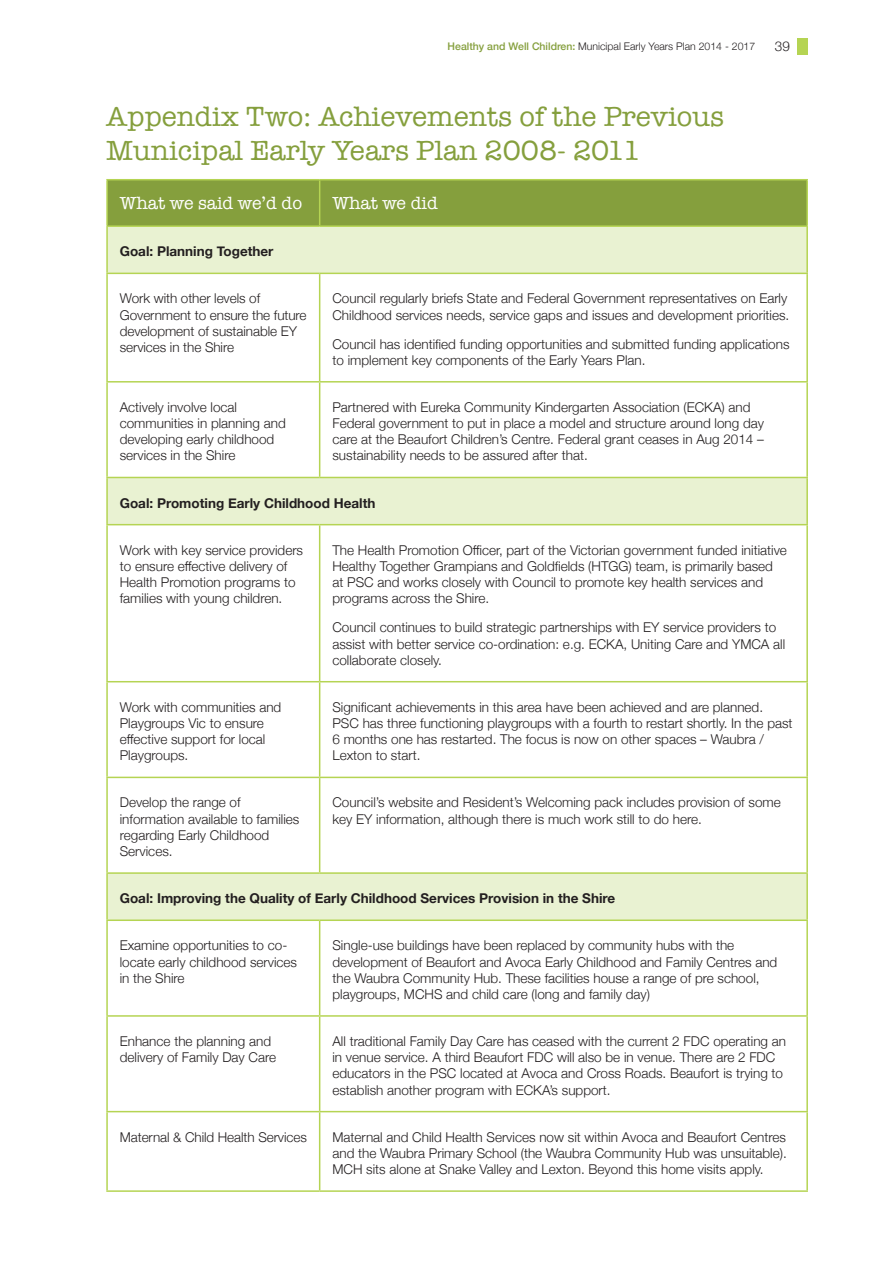
<style>
.page{position:relative;width:893px;height:1263px;background:#fff}
.page>*{position:absolute;margin:0;border:0;box-sizing:border-box;transform-origin:0 0}
.t1{font:28.5px/34.2px "American Typewriter";color:#859f3d}
.Body{font:18px "American Typewriter";color:#fff}
.Body-2{font:300 13.5px/16.2px "Helvetica Neue";color:#231f20}
.Body-3{font:700 13.5px "Helvetica Neue";color:#231f20}
.t2{font:300 10.5px "Helvetica Neue";color:#231f20}
.s1{font-weight:500;color:#859f3d}
</style>
<div class="page">
<div style="left:797px;top:38px;width:11px;height:17px;background:#b5d453"></div>
<div style="left:108px;top:180px;width:698px;height:45px;background:#859f3d"></div>
<div style="left:107px;top:226px;width:700px;height:47px;background:#e9f2d2"></div>
<svg style="left:108px;top:478px;width:698px;height:441px"></svg>
<hr style="left:106px;top:179px;width:214px;height:1px;background:#b5d453">
<hr style="left:106px;top:180px;width:2px;height:45px;background:#b5d453">
<hr style="left:320px;top:179px;width:488px;height:1px;background:#b5d453">
<hr style="left:319px;top:180px;width:1px;height:45px;background:#b5d453">
<hr style="left:806px;top:180px;width:2px;height:45px;background:#b5d453">
<hr style="left:106px;top:225px;width:214px;height:2px;background:#b5d453">
<hr style="left:106px;top:227px;width:2px;height:46px;background:#b5d453">
<hr style="left:320px;top:225px;width:488px;height:2px;background:#b5d453">
<hr style="left:806px;top:227px;width:2px;height:46px;background:#b5d453">
<hr style="left:106px;top:273px;width:214px;height:1px;background:#b5d453">
<hr style="left:106px;top:274px;width:2px;height:107px;background:#b5d453">
<hr style="left:320px;top:273px;width:488px;height:1px;background:#b5d453">
<hr style="left:319px;top:274px;width:1px;height:107px;background:#b5d453">
<hr style="left:806px;top:274px;width:2px;height:107px;background:#b5d453">
<hr style="left:106px;top:381px;width:214px;height:2px;background:#b5d453">
<hr style="left:106px;top:383px;width:2px;height:94px;background:#b5d453">
<hr style="left:320px;top:381px;width:488px;height:2px;background:#b5d453">
<hr style="left:319px;top:383px;width:1px;height:94px;background:#b5d453">
<hr style="left:806px;top:383px;width:2px;height:94px;background:#b5d453">
<hr style="left:106px;top:477px;width:214px;height:1px;background:#b5d453">
<hr style="left:106px;top:478px;width:2px;height:46px;background:#b5d453">
<hr style="left:320px;top:477px;width:488px;height:1px;background:#b5d453">
<hr style="left:806px;top:478px;width:2px;height:46px;background:#b5d453">
<hr style="left:106px;top:524px;width:214px;height:1px;background:#b5d453">
<hr style="left:106px;top:525px;width:2px;height:156px;background:#b5d453">
<hr style="left:320px;top:524px;width:488px;height:1px;background:#b5d453">
<hr style="left:319px;top:525px;width:1px;height:156px;background:#b5d453">
<hr style="left:806px;top:525px;width:2px;height:156px;background:#b5d453">
<hr style="left:106px;top:681px;width:214px;height:1px;background:#b5d453">
<hr style="left:106px;top:682px;width:2px;height:95px;background:#b5d453">
<hr style="left:320px;top:681px;width:488px;height:1px;background:#b5d453">
<hr style="left:319px;top:682px;width:1px;height:95px;background:#b5d453">
<hr style="left:806px;top:682px;width:2px;height:95px;background:#b5d453">
<hr style="left:106px;top:777px;width:214px;height:1px;background:#b5d453">
<hr style="left:106px;top:778px;width:2px;height:94px;background:#b5d453">
<hr style="left:320px;top:777px;width:488px;height:1px;background:#b5d453">
<hr style="left:319px;top:778px;width:1px;height:94px;background:#b5d453">
<hr style="left:806px;top:778px;width:2px;height:94px;background:#b5d453">
<hr style="left:106px;top:872px;width:214px;height:2px;background:#b5d453">
<hr style="left:106px;top:874px;width:2px;height:45px;background:#b5d453">
<hr style="left:320px;top:872px;width:488px;height:2px;background:#b5d453">
<hr style="left:806px;top:874px;width:2px;height:45px;background:#b5d453">
<hr style="left:106px;top:919px;width:214px;height:2px;background:#b5d453">
<hr style="left:106px;top:921px;width:2px;height:94px;background:#b5d453">
<hr style="left:320px;top:919px;width:488px;height:2px;background:#b5d453">
<hr style="left:319px;top:921px;width:1px;height:94px;background:#b5d453">
<hr style="left:806px;top:921px;width:2px;height:94px;background:#b5d453">
<hr style="left:320px;top:1015px;width:488px;height:2px;background:#b5d453">
<hr style="left:806px;top:1017px;width:2px;height:94px;background:#b5d453">
<hr style="left:320px;top:1111px;width:488px;height:1px;background:#b5d453">
<hr style="left:806px;top:1112px;width:2px;height:78px;background:#b5d453">
<hr style="left:320px;top:1190px;width:488px;height:2px;background:#b5d453">
<hr style="left:106px;top:1015px;width:214px;height:2px;background:#b5d453">
<hr style="left:106px;top:1017px;width:2px;height:94px;background:#b5d453">
<hr style="left:319px;top:1017px;width:1px;height:94px;background:#b5d453">
<hr style="left:106px;top:1111px;width:214px;height:1px;background:#b5d453">
<hr style="left:106px;top:1112px;width:2px;height:78px;background:#b5d453">
<hr style="left:319px;top:1112px;width:1px;height:78px;background:#b5d453">
<hr style="left:106px;top:1190px;width:214px;height:2px;background:#b5d453">
<p class="t2" style="left:448px;top:38px;width:309px"><span class="s1">Healthy and Well Children:</span> Municipal Early Years Plan 2014 - 2017</p>
<p class="Body-2" style="left:775px;top:38px;width:17px">39</p>
<h1 class="t1" style="left:106px;top:98px;width:619px">Appendix Two: Achievements of the Previous<br>Municipal Early Years Plan 2008- 2011</h1>
<p class="Body" style="left:120px;top:189px;width:184px">What we said we’d do</p>
<p class="Body" style="left:332px;top:189px;width:107px">What we did</p>
<p class="Body-3" style="left:120px;top:241px;width:155px">Goal: Planning Together</p>
<p class="Body-2" style="left:120px;top:290px;width:188px">Work with other levels of<br>Government to ensure the future development of sustainable EY services in the Shire</p>
<p class="Body-2" style="left:332px;top:290px;width:458px">Council regularly briefs State and Federal Government representatives on Early<br>Childhood services needs, service gaps and issues and development priorities.</p>
<p class="Body-2" style="left:332px;top:335px;width:459px">Council has identified funding opportunities and submitted funding applications to implement key components of the Early Years Plan.</p>
<p class="Body-2" style="left:120px;top:398px;width:168px">Actively involve local communities in planning and developing early childhood services in the Shire</p>
<p class="Body-2" style="left:332px;top:398px;width:433px">Partnered with Eureka Community Kindergarten Association (ECKA) and Federal government to put in place a model and structure around long day care at the Beaufort Children’s Centre. Federal grant ceases in Aug 2014 – sustainability needs to be assured after that.</p>
<p class="Body-3" style="left:120px;top:492px;width:257px">Goal: Promoting Early Childhood Health</p>
<p class="Body-2" style="left:120px;top:541px;width:185px">Work with key service providers to ensure effective delivery of<br>Health Promotion programs to families with young children.</p>
<p class="Body-2" style="left:332px;top:541px;width:456px">The Health Promotion Officer, part of the Victorian government funded initiative Healthy Together Grampians and Goldfields (HTGG) team, is primarily based at PSC and works closely with Council to promote key health services and programs across the Shire.</p>
<p class="Body-2" style="left:332px;top:619px;width:454px">Council continues to build strategic partnerships with EY service providers to assist with better service co-ordination: e.g. ECKA, Uniting Care and YMCA all collaborate closely.</p>
<p class="Body-2" style="left:120px;top:698px;width:163px">Work with communities and<br>Playgroups Vic to ensure effective support for local<br>Playgroups.</p>
<p class="Body-2" style="left:332px;top:698px;width:462px">Significant achievements in this area have been achieved and are planned.<br>PSC has three functioning playgroups with a fourth to restart shortly. In the past 6 months one has restarted. The focus is now on other spaces – Waubra / Lexton to start.</p>
<p class="Body-2" style="left:120px;top:794px;width:181px">Develop the range of information available to families regarding Early Childhood<br>Services.</p>
<p class="Body-2" style="left:332px;top:794px;width:450px">Council’s website and Resident’s Welcoming pack includes provision of some key EY information, although there is much work still to do here.</p>
<p class="Body-3" style="left:120px;top:888px;width:497px">Goal: Improving the Quality of Early Childhood Services Provision in the Shire</p>
<p class="Body-2" style="left:120px;top:937px;width:179px">Examine opportunities to co&shy;locate early childhood services in the Shire</p>
<p class="Body-2" style="left:332px;top:937px;width:446px">Single-use buildings have been replaced by community hubs with the development of Beaufort and Avoca Early Childhood and Family Centres and the Waubra Community Hub. These facilities house a range of pre school, playgroups, MCHS and child care (long and family day)</p>
<p class="Body-2" style="left:120px;top:1032px;width:158px">Enhance the planning and delivery of Family Day Care</p>
<p class="Body-2" style="left:332px;top:1032px;width:455px">All traditional Family Day Care has ceased with the current 2 FDC operating an in venue service. A third Beaufort FDC will also be in venue. There are 2 FDC educators in the PSC located at Avoca and Cross Roads. Beaufort is trying to establish another program with ECKA’s support.</p>
<p class="Body-2" style="left:120px;top:1128px;width:189px">Maternal &amp; Child Health Services</p>
<p class="Body-2" style="left:332px;top:1128px;width:456px;text-align:justify">Maternal and Child Health Services now sit within Avoca and Beaufort Centres and the Waubra Primary School (the Waubra Community Hub was unsuitable).<br>MCH sits alone at Snake Valley and Lexton. Beyond this home visits apply.</p>
</div>
